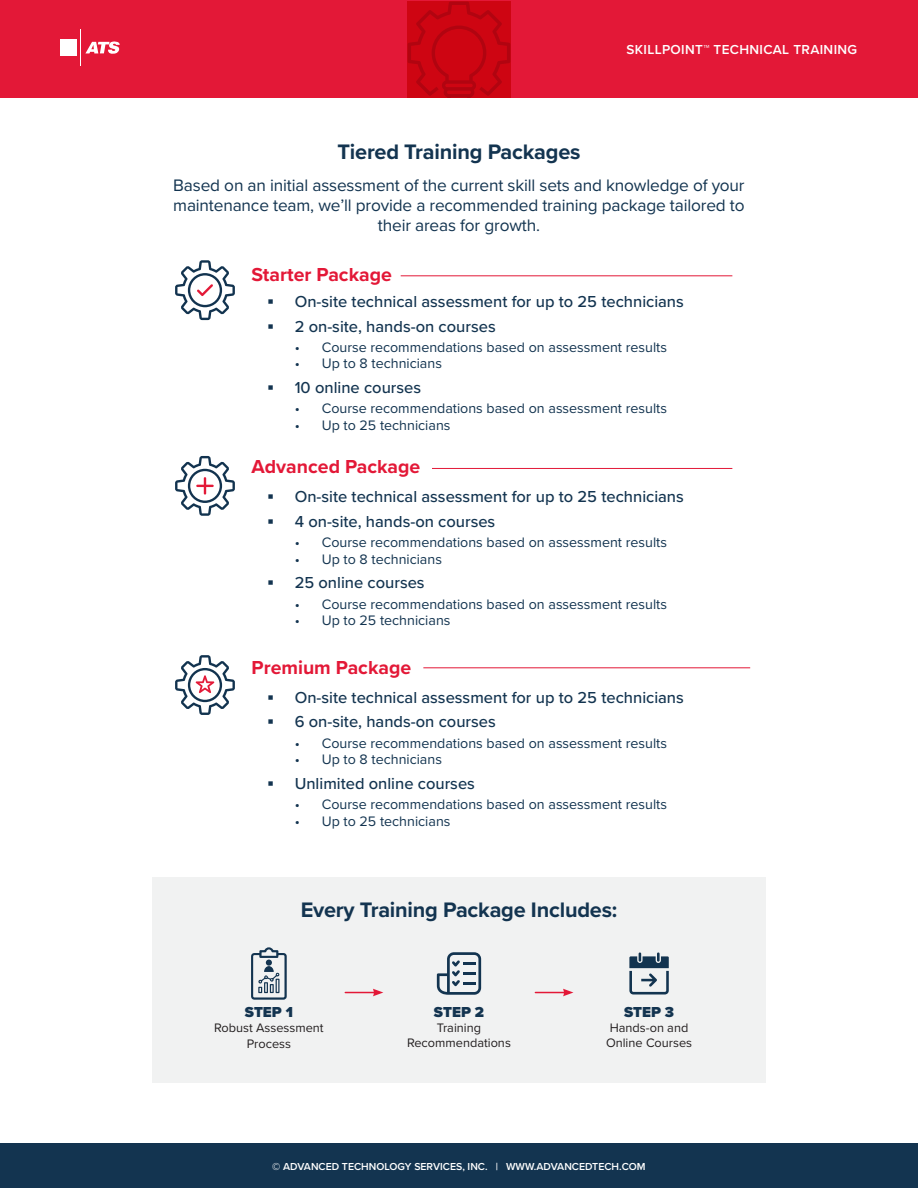
<style>
.page{position:relative;width:918px;height:1188px;background:#fff}
.page>*{position:absolute;margin:0;border:0;box-sizing:border-box;transform-origin:0 0}
.t1{font:700 21.75px "Proxima Nova";letter-spacing:-.01em;color:#133450}
.t2{font:700 19.5px "Proxima Nova";color:#e31837}
.t3{font:17.25px/20.2px "Proxima Nova";letter-spacing:-.01em;color:#133450;text-align:center}
.t4{font:500 16.5px "Proxima Nova";color:#133450}
.t5{font:900 15px "Proxima Nova";color:#133450}
.t6{font:14.25px "Proxima Nova";color:#133450}
.t7{font:600 13.5px "Proxima Nova";letter-spacing:.025em;color:#fff}
.t8{font:12.75px/15.3px "Proxima Nova";color:#231f20;text-align:center}
.t9{font:600 10.5px "Proxima Nova";color:#fff}
.s1{font-family:"Arial";font-weight:700}
</style>
<div class="page">
<div style="left:0;top:0;width:918px;height:97px;background:#e31837"></div>
<svg style="left:408px;top:2px;width:102px;height:95px;background:#c80411"></svg>
<svg style="left:85px;top:41px;width:35px;height:13px"></svg>
<div style="left:61px;top:39px;width:16px;height:17px;background:#fff"></div>
<hr style="left:80px;top:29px;width:1px;height:37px;background:#fff">
<div style="left:0;top:1143px;width:918px;height:45px;background:#133450"></div>
<hr style="left:401px;top:275px;width:331px;height:1px;background:#e31837">
<svg style="left:175px;top:260px;width:60px;height:60px"></svg>
<hr style="left:432px;top:468px;width:300px;height:1px;background:#e31837">
<svg style="left:175px;top:456px;width:60px;height:60px"></svg>
<hr style="left:423px;top:667px;width:327px;height:1px;background:#e31837">
<svg style="left:175px;top:655px;width:60px;height:60px"></svg>
<div style="left:152px;top:878px;width:614px;height:205px;background:#f1f2f2"></div>
<svg style="left:251px;top:947px;width:36px;height:53px"></svg>
<svg style="left:437px;top:952px;width:44px;height:43px"></svg>
<svg style="left:629px;top:952px;width:40px;height:43px"></svg>
<hr style="left:345px;top:992px;width:30px;height:1px;background:#e31837">
<svg style="left:373px;top:989px;width:10px;height:7px"></svg>
<hr style="left:535px;top:992px;width:30px;height:1px;background:#e31837">
<svg style="left:563px;top:989px;width:10px;height:7px"></svg>
<p class="t7" style="left:627px;top:44px;width:232px">SKILLPOINT™ TECHNICAL TRAINING</p>
<h1 class="t1" style="left:337px;top:142px;width:245px">Tiered Training Packages</h1>
<p class="t3" style="left:173px;top:176px;width:573px">Based on an initial assessment of the current skill sets and knowledge of your maintenance team, we’ll provide a recommended training package tailored to their areas for growth.</p>
<h2 class="t2" style="left:252px;top:266px;width:142px">Starter Package</h2>
<p class="t4" style="left:268px;top:294px;width:418px"><span class="s1">▪</span> On-site technical assessment for up to 25 technicians</p>
<p class="t4" style="left:268px;top:319px;width:230px"><span class="s1">▪</span> 2 on-site, hands-on courses</p>
<p class="t6" style="left:295px;top:341px;width:374px">• Course recommendations based on assessment results</p>
<p class="t6" style="left:295px;top:358px;width:149px">• Up to 8 technicians</p>
<p class="t4" style="left:268px;top:381px;width:155px"><span class="s1">▪</span> 10 online courses</p>
<p class="t6" style="left:295px;top:403px;width:374px">• Course recommendations based on assessment results</p>
<p class="t6" style="left:295px;top:419px;width:157px">• Up to 25 technicians</p>
<h2 class="t2" style="left:252px;top:459px;width:170px">Advanced Package</h2>
<p class="t4" style="left:268px;top:490px;width:418px"><span class="s1">▪</span> On-site technical assessment for up to 25 technicians</p>
<p class="t4" style="left:268px;top:514px;width:229px"><span class="s1">▪</span> 4 on-site, hands-on courses</p>
<p class="t6" style="left:295px;top:536px;width:374px">• Course recommendations based on assessment results</p>
<p class="t6" style="left:295px;top:553px;width:149px">• Up to 8 technicians</p>
<p class="t4" style="left:268px;top:576px;width:158px"><span class="s1">▪</span> 25 online courses</p>
<p class="t6" style="left:295px;top:598px;width:374px">• Course recommendations based on assessment results</p>
<p class="t6" style="left:295px;top:614px;width:157px">• Up to 25 technicians</p>
<h2 class="t2" style="left:252px;top:660px;width:161px">Premium Package</h2>
<p class="t4" style="left:268px;top:690px;width:418px"><span class="s1">▪</span> On-site technical assessment for up to 25 technicians</p>
<p class="t4" style="left:268px;top:715px;width:230px"><span class="s1">▪</span> 6 on-site, hands-on courses</p>
<p class="t6" style="left:295px;top:737px;width:374px">• Course recommendations based on assessment results</p>
<p class="t6" style="left:295px;top:753px;width:149px">• Up to 8 technicians</p>
<p class="t4" style="left:268px;top:776px;width:209px"><span class="s1">▪</span> Unlimited online courses</p>
<p class="t6" style="left:295px;top:798px;width:374px">• Course recommendations based on assessment results</p>
<p class="t6" style="left:295px;top:815px;width:157px">• Up to 25 technicians</p>
<h1 class="t1" style="left:301px;top:900px;width:318px">Every Training Package Includes:</h1>
<p class="t5" style="left:245px;top:1006px;width:50px">STEP 1</p>
<p class="t8" style="left:214px;top:1021px;width:111px">Robust Assessment<br>Process</p>
<p class="t5" style="left:434px;top:1005px;width:52px">STEP 2</p>
<p class="t8" style="left:407px;top:1021px;width:105px">Training<br>Recommendations</p>
<p class="t5" style="left:624px;top:1006px;width:52px">STEP 3</p>
<p class="t8" style="left:606px;top:1021px;width:88px;text-align:left">Hands-on and<br>Online Courses</p>
<p class="t9" style="left:272px;top:1162px;width:375px">© ADVANCED TECHNOLOGY SERVICES, INC. | WWW.ADVANCEDTECH.COM</p>
</div>
